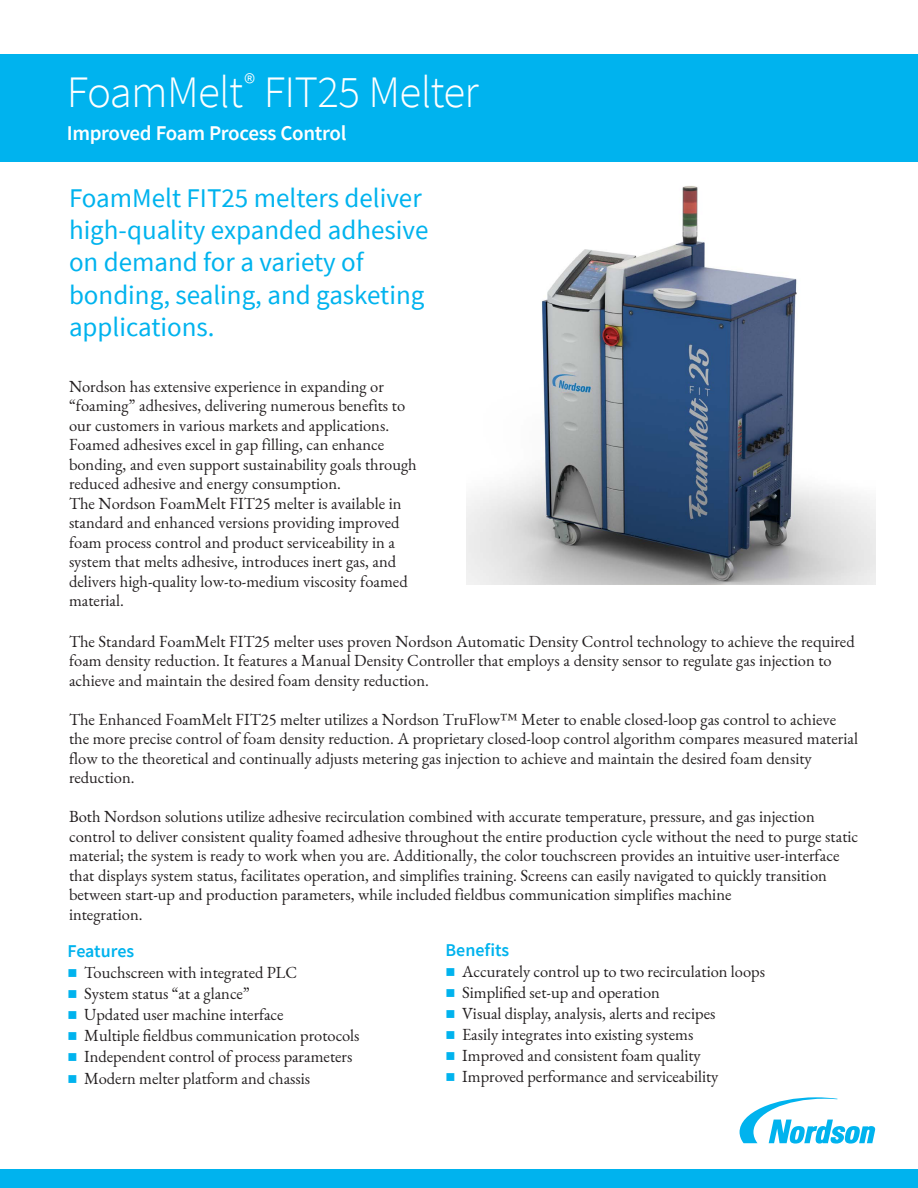
<style>
.page{position:relative;width:918px;height:1188px;background:#fff}
.page>*{position:absolute;margin:0;border:0;box-sizing:border-box;transform-origin:0 0}
.t1{font:300 45px "Source Sans Pro";letter-spacing:-.015em;color:#fff}
.t2{font:27px/32.4px "Source Sans Pro";color:#00b3ee}
.t3{font:600 21px "Source Sans Pro";letter-spacing:-.015em;color:#fff}
.t4{font:600 18px "Source Sans Pro";color:#00b3ee}
.Body_Copy{font:16.5px/19.5px "EB Garamond";color:#231f20}
.s1{color:#00b3ee}
</style>
<div class="page">
<div style="left:0;top:54px;width:918px;height:107px;background:#00b3ee"></div>
<img style="left:466px;top:186px;width:410px;height:398px">
<div style="left:0;top:1169px;width:918px;height:19px;background:#00b3ee"></div>
<svg style="left:740px;top:1097px;width:135px;height:47px"></svg>
<p class="t1" style="left:67px;top:65px;width:414px">FoamMelt<sup>®</sup> FIT25 Melter</p>
<p class="t3" style="left:67px;top:119px;width:281px">Improved Foam Process Control</p>
<p class="t2" style="left:69px;top:181px;width:361px">FoamMelt FIT25 melters deliver high-quality expanded adhesive on demand for a variety of bonding, sealing, and gasketing applications.</p>
<p class="Body_Copy" style="left:69px;top:376px;width:349px">Nordson has extensive experience in expanding or “foaming” adhesives, delivering numerous benefits to our customers in various markets and applications.<br>Foamed adhesives excel in gap filling, can enhance bonding, and even support sustainability goals through reduced adhesive and energy consumption.</p>
<p class="Body_Copy" style="left:69px;top:493px;width:340px">The Nordson FoamMelt FIT25 melter is available in standard and enhanced versions providing improved foam process control and product serviceability in a system that melts adhesive, introduces inert gas, and delivers high-quality low-to-medium viscosity foamed material.</p>
<p class="Body_Copy" style="left:69px;top:631px;width:787px">The Standard FoamMelt FIT25 melter uses proven Nordson Automatic Density Control technology to achieve the required foam density reduction. It features a Manual Density Controller that employs a density sensor to regulate gas injection to achieve and maintain the desired foam density reduction.</p>
<p class="Body_Copy" style="left:69px;top:709px;width:790px">The Enhanced FoamMelt FIT25 melter utilizes a Nordson TruFlow™ Meter to enable closed-loop gas control to achieve the more precise control of foam density reduction. A proprietary closed-loop control algorithm compares measured material flow to the theoretical and continually adjusts metering gas injection to achieve and maintain the desired foam density reduction.</p>
<p class="Body_Copy" style="left:69px;top:807px;width:791px">Both Nordson solutions utilize adhesive recirculation combined with accurate temperature, pressure, and gas injection control to deliver consistent quality foamed adhesive throughout the entire production cycle without the need to purge static material; the system is ready to work when you are. Additionally, the color touchscreen provides an intuitive user-interface that displays system status, facilitates operation, and simplifies training. Screens can easily navigated to quickly transition between start-up and production parameters, while included fieldbus communication simplifies machine</p>
<p class="Body_Copy" style="left:69px;top:904px;width:75px">integration.</p>
<p class="t4" style="left:68px;top:940px;width:68px">Features</p>
<p class="Body_Copy" style="left:68px;top:963px;width:231px"><span class="s1">■</span> Touchscreen with integrated PLC</p>
<p class="Body_Copy" style="left:68px;top:984px;width:184px"><span class="s1">■</span> System status “at a glance”</p>
<p class="Body_Copy" style="left:68px;top:1005px;width:217px"><span class="s1">■</span> Updated user machine interface</p>
<p class="Body_Copy" style="left:68px;top:1026px;width:293px"><span class="s1">■</span> Multiple fieldbus communication protocols</p>
<p class="Body_Copy" style="left:68px;top:1047px;width:286px"><span class="s1">■</span> Independent control of process parameters</p>
<p class="Body_Copy" style="left:68px;top:1069px;width:244px"><span class="s1">■</span> Modern melter platform and chassis</p>
<p class="t4" style="left:446px;top:938px;width:65px">Benefits</p>
<p class="Body_Copy" style="left:446px;top:961px;width:321px"><span class="s1">■</span> Accurately control up to two recirculation loops</p>
<p class="Body_Copy" style="left:446px;top:982px;width:216px"><span class="s1">■</span> Simplified set-up and operation</p>
<p class="Body_Copy" style="left:446px;top:1003px;width:271px"><span class="s1">■</span> Visual display, analysis, alerts and recipes</p>
<p class="Body_Copy" style="left:446px;top:1024px;width:249px"><span class="s1">■</span> Easily integrates into existing systems</p>
<p class="Body_Copy" style="left:446px;top:1045px;width:257px"><span class="s1">■</span> Improved and consistent foam quality</p>
<p class="Body_Copy" style="left:446px;top:1066px;width:274px"><span class="s1">■</span> Improved performance and serviceability</p>
</div>
